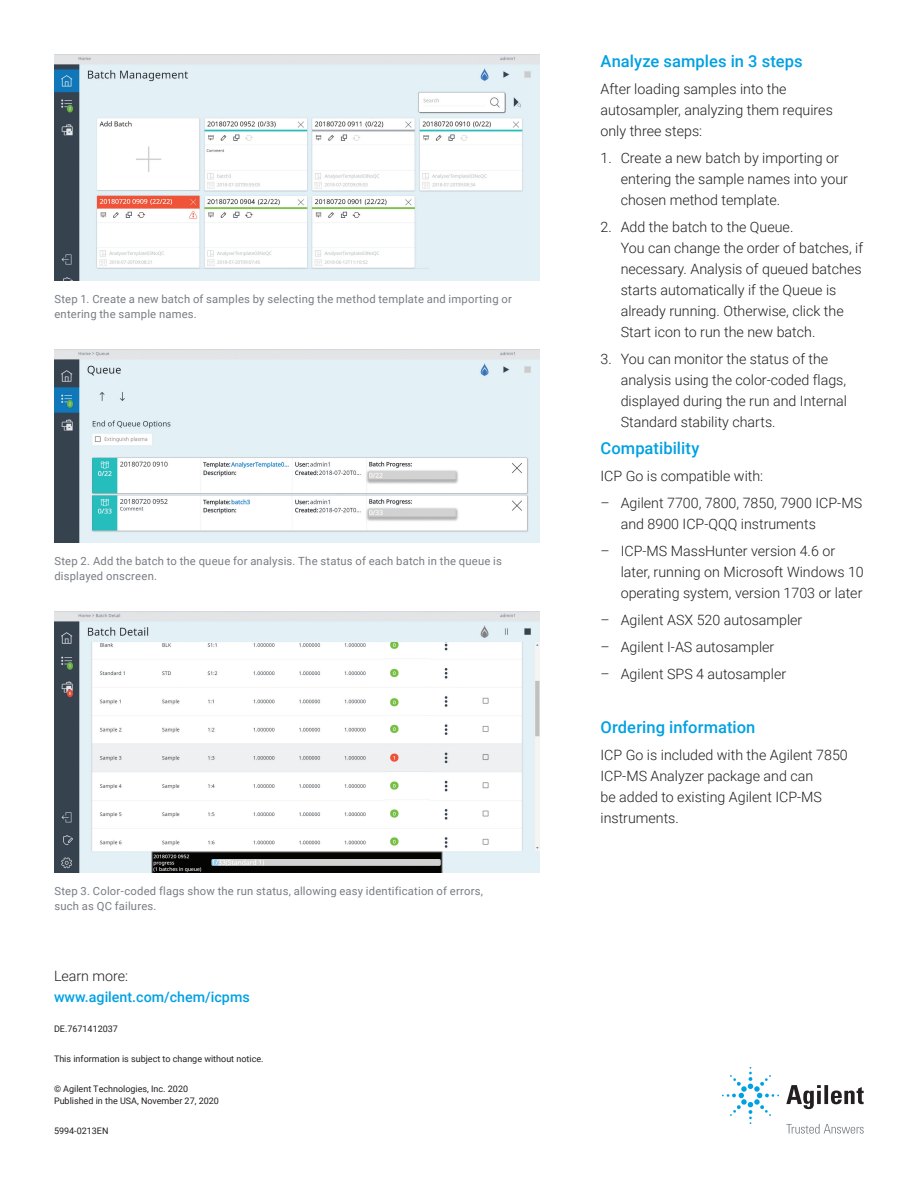
<style>
.page{position:relative;width:918px;height:1188px;background:#fff}
.page>*{position:absolute;margin:0;border:0;box-sizing:border-box;transform-origin:0 0}
.FLYER_subhead_blue{font:500 16.5px "Roboto";letter-spacing:.005em;color:#00a1e3}
.FLYER_text_black{font:300 14.25px/21px "Roboto";color:#231f20}
.FLYER_text_black-2{font:500 14.25px/21px "Roboto";color:#00a1e3}
.FLYER_caption_gray{font:11.25px/15px "Roboto";letter-spacing:.02em;color:#787d83}
.BROCHURE_Copyright{font:9px/12px "Roboto";color:#231f20}
.FLYER_Legal_Copyrigh{font:9px "Roboto";color:#231f20}
.s1{font-weight:300;color:#231f20}
</style>
<div class="page">
<img style="left:54px;top:54px;width:485px;height:226px">
<img style="left:54px;top:349px;width:485px;height:194px">
<img style="left:54px;top:612px;width:485px;height:261px">
<svg style="left:786px;top:1085px;width:78px;height:24px"></svg>
<svg style="left:722px;top:1067px;width:57px;height:57px"></svg>
<svg style="left:786px;top:1124px;width:78px;height:10px"></svg>
<p class="FLYER_caption_gray" style="left:54px;top:291px;width:459px">Step 1. Create a new batch of samples by selecting the method template and importing or entering the sample names.</p>
<p class="FLYER_caption_gray" style="left:54px;top:553px;width:449px">Step 2. Add the batch to the queue for analysis. The status of each batch in the queue is displayed onscreen.</p>
<p class="FLYER_caption_gray" style="left:54px;top:883px;width:430px">Step 3. Color-coded flags show the run status, allowing easy identification of errors, such as QC failures.</p>
<p class="FLYER_text_black-2" style="left:54px;top:965px;width:197px"><span class="s1">Learn more: </span>www.agilent.com/chem/icpms</p>
<p class="FLYER_Legal_Copyrigh" style="left:54px;top:1023px;width:65px">DE.7671412037</p>
<p class="FLYER_Legal_Copyrigh" style="left:54px;top:1053px;width:211px">This information is subject to change without notice.</p>
<p class="BROCHURE_Copyright" style="left:54px;top:1082px;width:166px">© Agilent Technologies, Inc. 2020<br>Published in the USA, November 27, 2020</p>
<p class="BROCHURE_Copyright" style="left:54px;top:1124px;width:56px">5994-0213EN</p>
<p class="FLYER_subhead_blue" style="left:600px;top:49px;width:204px">Analyze samples in 3 steps</p>
<p class="FLYER_text_black" style="left:600px;top:78px;width:234px">After loading samples into the autosampler, analyzing them requires only three steps:</p>
<p class="FLYER_text_black" style="left:621px;top:147px;width:229px;text-indent:-20px">1. Create a new batch by importing or entering the sample names into your chosen method template.</p>
<p class="FLYER_text_black" style="left:621px;top:216px;width:244px;text-indent:-20px">2. Add the batch to the Queue.<br>You can change the order of batches, if necessary. Analysis of queued batches starts automatically if the Queue is already running. Otherwise, click the Start icon to run the new batch.</p>
<p class="FLYER_text_black" style="left:621px;top:348px;width:228px;text-indent:-20px">3. You can monitor the status of the analysis using the color-coded flags, displayed during the run and Internal Standard stability charts.</p>
<p class="FLYER_subhead_blue" style="left:600px;top:436px;width:100px">Compatibility</p>
<p class="FLYER_text_black" style="left:600px;top:465px;width:164px">ICP Go is compatible with:</p>
<p class="FLYER_text_black" style="left:621px;top:492px;width:243px;text-indent:-20px">– Agilent 7700, 7800, 7850, 7900 ICP-MS and 8900 ICP-QQQ instruments</p>
<p class="FLYER_text_black" style="left:621px;top:540px;width:245px;text-indent:-20px">– ICP-MS MassHunter version 4.6 or later, running on Microsoft Windows 10 operating system, version 1703 or later</p>
<p class="FLYER_text_black" style="left:600px;top:609px;width:203px">– Agilent ASX 520 autosampler</p>
<p class="FLYER_text_black" style="left:600px;top:636px;width:175px">– Agilent I-AS autosampler</p>
<p class="FLYER_text_black" style="left:600px;top:663px;width:187px">– Agilent SPS 4 autosampler</p>
<p class="FLYER_subhead_blue" style="left:600px;top:715px;width:156px">Ordering information</p>
<p class="FLYER_text_black" style="left:600px;top:744px;width:249px">ICP Go is included with the Agilent 7850<br>ICP-MS Analyzer package and can<br>be added to existing Agilent ICP-MS instruments.</p>
</div>
